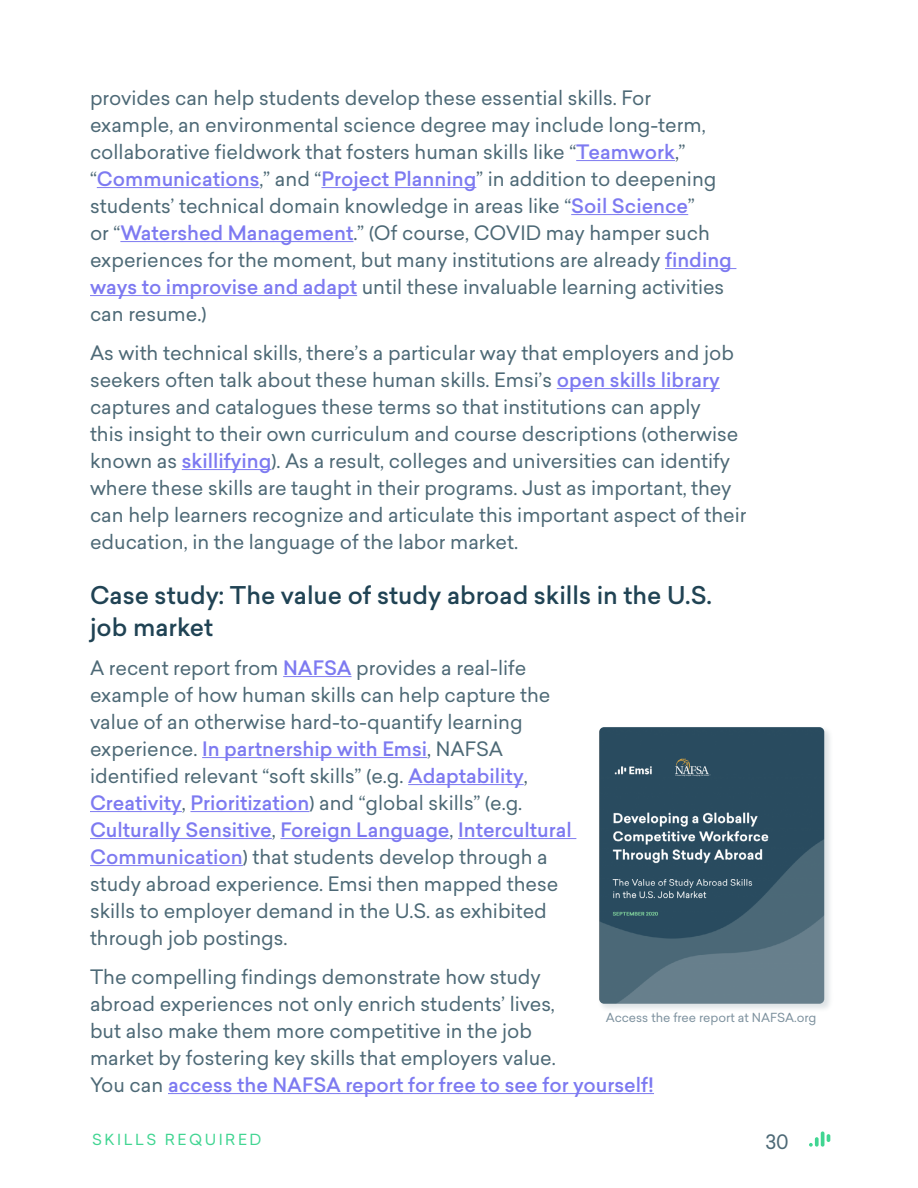
<style>
.page{position:relative;width:918px;height:1188px;background:#fff}
.page>*{position:absolute;margin:0;border:0;box-sizing:border-box;transform-origin:0 0}
.t1{font:500 24px/31.5px "Sailec";color:#204354}
.t2{font:19.5px/27px "Sailec";color:#4d6976}
.t3{font:15px "Sailec";letter-spacing:.17em;color:#41d592}
.t4{font:12.3px "Sailec";color:#7d919e}
.s1{font-weight:500;color:#7d7af1}
</style>
<div class="page">
<svg style="left:815px;top:1137px;width:4px;height:10px"></svg>
<hr style="left:821px;top:1131px;width:3px;height:16px;background:#41d592;border-radius:2px">
<svg style="left:809px;top:1143px;width:4px;height:4px"></svg>
<svg style="left:827px;top:1134px;width:3px;height:8px"></svg>
<hr style="left:576px;top:160px;width:99px;height:1px;background:#7d7af1">
<hr style="left:97px;top:187px;width:163px;height:1px;background:#7d7af1">
<hr style="left:321px;top:187px;width:155px;height:1px;background:#7d7af1">
<hr style="left:571px;top:214px;width:117px;height:1px;background:#7d7af1">
<hr style="left:120px;top:241px;width:234px;height:1px;background:#7d7af1">
<hr style="left:665px;top:268px;width:71px;height:1px;background:#7d7af1">
<hr style="left:90px;top:295px;width:267px;height:1px;background:#7d7af1">
<hr style="left:557px;top:388px;width:163px;height:1px;background:#7d7af1">
<hr style="left:182px;top:469px;width:89px;height:1px;background:#7d7af1">
<hr style="left:283px;top:676px;width:69px;height:1px;background:#7d7af1">
<hr style="left:202px;top:757px;width:225px;height:1px;background:#7d7af1">
<hr style="left:408px;top:784px;width:116px;height:1px;background:#7d7af1">
<hr style="left:90px;top:811px;width:92px;height:1px;background:#7d7af1">
<hr style="left:190px;top:811px;width:119px;height:1px;background:#7d7af1">
<hr style="left:90px;top:838px;width:182px;height:1px;background:#7d7af1">
<hr style="left:280px;top:838px;width:170px;height:1px;background:#7d7af1">
<hr style="left:458px;top:838px;width:118px;height:1px;background:#7d7af1">
<hr style="left:90px;top:865px;width:153px;height:1px;background:#7d7af1">
<hr style="left:168px;top:1093px;width:486px;height:1px;background:#7d7af1">
<img style="left:602px;top:729px;width:228px;height:280px">
<img style="left:599px;top:727px;width:225px;height:277px">
<p class="t2" style="left:90px;top:84px;width:643px">provides can help students develop these essential skills. For example, an environmental science degree may include long-term, collaborative fieldwork that fosters human skills like “<span class="s1">Teamwork</span>,” “<span class="s1">Communications</span>,” and “<span class="s1">Project Planning</span>” in addition to deepening students’ technical domain knowledge in areas like “<span class="s1">Soil Science</span>”<br>or “<span class="s1">Watershed Management</span>.” (Of course, COVID may hamper such experiences for the moment, but many institutions are already <span class="s1">finding ways to improvise and adapt</span> until these invaluable learning activities can resume.)</p>
<p class="t2" style="left:90px;top:339px;width:658px">As with technical skills, there’s a particular way that employers and job seekers often talk about these human skills. Emsi’s <span class="s1">open skills library </span>captures and catalogues these terms so that institutions can apply<br>this insight to their own curriculum and course descriptions (otherwise known as <span class="s1">skillifying</span>). As a result, colleges and universities can identify where these skills are taught in their programs. Just as important, they can help learners recognize and articulate this important aspect of their education, in the language of the labor market.</p>
<p class="t1" style="left:90px;top:580px;width:623px">Case study: The value of study abroad skills in the U.S. job market</p>
<p class="t2" style="left:90px;top:654px;width:483px">A recent report from <span class="s1">NAFSA</span> provides a real-life example of how human skills can help capture the value of an otherwise hard-to-quantify learning experience. <span class="s1">In partnership with Emsi</span>, NAFSA identified relevant “soft skills” (e.g. <span class="s1">Adaptability</span>, <span class="s1">Creativity</span>, <span class="s1">Prioritization</span>) and “global skills” (e.g.<br><span class="s1">Culturally Sensitive</span>, <span class="s1">Foreign Language</span>, <span class="s1">Intercultural Communication</span>) that students develop through a study abroad experience. Emsi then mapped these skills to employer demand in the U.S. as exhibited through job postings.</p>
<p class="t2" style="left:90px;top:963px;width:566px">The compelling findings demonstrate how study<br>abroad experiences not only enrich students’ lives,<br>but also make them more competitive in the job<br>market by fostering key skills that employers value.<br>You can <span class="s1">access the NAFSA report for free to see for yourself!</span></p>
<p class="t4" style="left:606px;top:1009px;width:212px">Access the free report at NAFSA.org</p>
<p class="t3" style="left:92px;top:1129px;width:171px">SKILLS REQUIRED</p>
<p class="t2" style="left:765px;top:1128px;width:25px">30</p>
</div>
